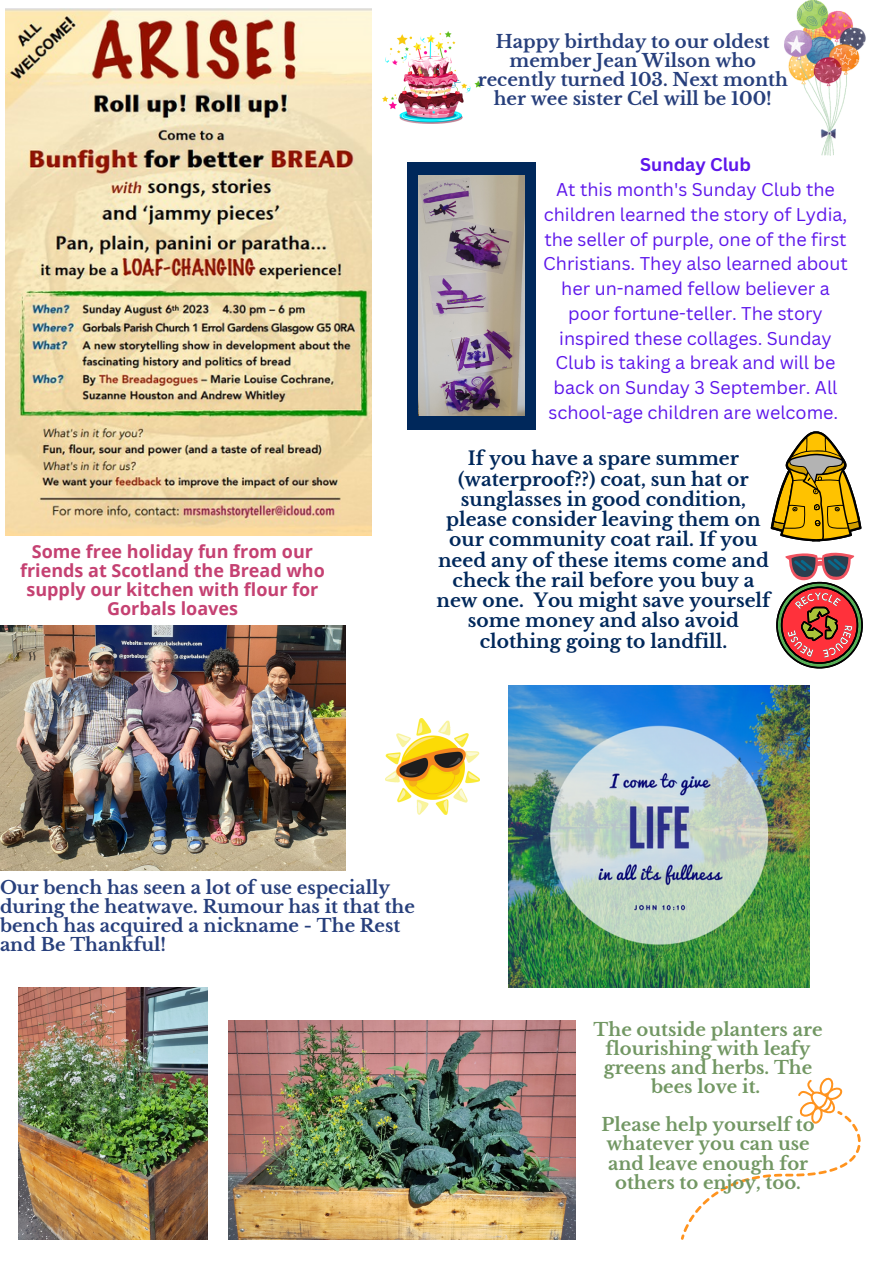
<style>
.page{position:relative;width:893px;height:1264px;background:#fff}
.page>*{position:absolute;margin:0;border:0;box-sizing:border-box;transform-origin:0 0}
.t1{font:700 18.6px/20.2px "Libre Baskerville";color:#00285b;text-align:center}
.t2{font:18px/24.8px "Canva Sans";color:#5e17eb;text-align:center}
.t3{font:700 18px/19px "Libre Baskerville";color:#273f7c}
.t4{font:700 18px/19px "Libre Baskerville";color:#729763;text-align:center}
.t5{font:700 18px/19px "Open Sans";color:#c54172;text-align:center}
.t6{font:700 18px "Canva Sans";color:#5e17eb}
</style>
<div class="page">
<img style="left:0;top:625px;width:345px;height:245px">
<img style="left:383px;top:32px;width:99px;height:91px">
<img style="left:784px;top:0;width:82px;height:155px">
<div style="left:407px;top:162px;width:128px;height:267px;background:#00285b"></div>
<img style="left:418px;top:175px;width:107px;height:241px">
<img style="left:6px;top:8px;width:365px;height:528px">
<svg style="left:770px;top:431px;width:91px;height:110px"></svg>
<svg style="left:776px;top:552px;width:86px;height:116px"></svg>
<img style="left:508px;top:685px;width:301px;height:302px">
<img style="left:18px;top:987px;width:189px;height:252px">
<img style="left:229px;top:1020px;width:346px;height:219px">
<svg style="left:680px;top:1077px;width:180px;height:162px"></svg>
<img style="left:385px;top:718px;width:94px;height:97px">
<p class="t5" style="left:20px;top:541px;width:306px">Some free holiday fun from our friends at Scotland the Bread who supply our kitchen with flour for<br>Gorbals loaves</p>
<p class="t3" style="left:477px;top:32px;width:311px;text-align:center">Happy birthday to our oldest member Jean Wilson who recently turned 103. Next month her wee sister Cel will be 100!</p>
<p class="t6" style="left:640px;top:152px;width:112px">Sunday Club</p>
<p class="t2" style="left:543px;top:177px;width:306px">At this month's Sunday Club the children learned the story of Lydia, the seller of purple, one of the first Christians. They also learned about her un-named fellow believer a poor fortune-teller. The story inspired these collages. Sunday Club is taking a break and will be back on Sunday 3 September. All school-age children are welcome.</p>
<p class="t1" style="left:436px;top:449px;width:335px">If you have a spare summer (waterproof??) coat, sun hat or sunglasses in good condition, please consider leaving them on our community coat rail. If you need any of these items come and check the rail before you buy a new one. You might save yourself some money and also avoid clothing going to landfill.</p>
<p class="t3" style="left:0;top:877px;width:416px">Our bench has seen a lot of use especially during the heatwave. Rumour has it that the bench has acquired a nickname - The Rest and Be Thankful!</p>
<p class="t4" style="left:593px;top:1019px;width:230px">The outside planters are flourishing with leafy greens and herbs. The bees love it.</p>
<p class="t4" style="left:601px;top:1115px;width:214px">Please help yourself to whatever you can use and leave enough for others to enjoy, too.</p>
</div>
